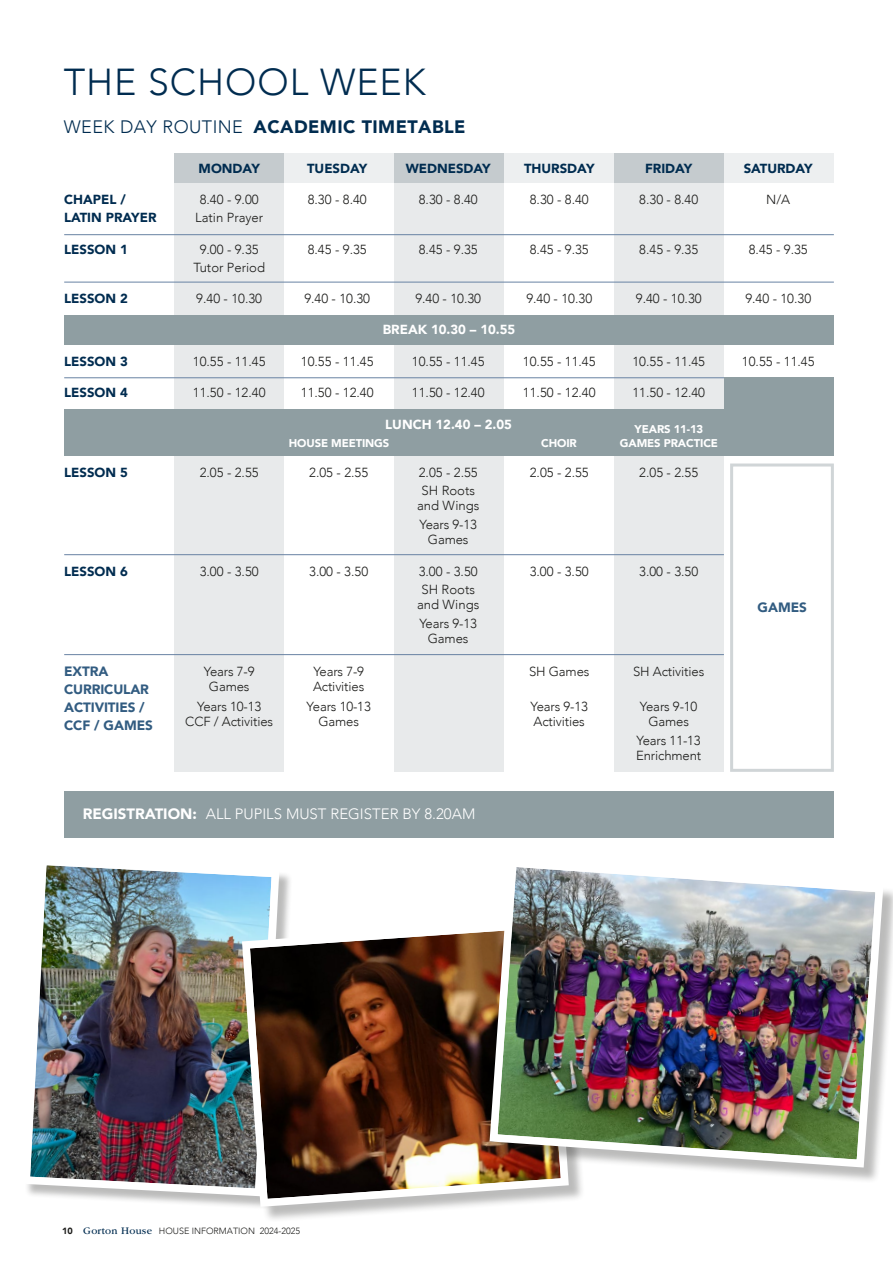
<style>
.page{position:relative;width:893px;height:1263px;background:#fff}
.page>*{position:absolute;margin:0;border:0;box-sizing:border-box;transform-origin:0 0}
.t1{font:300 37.5px "Avenir";letter-spacing:.025em;color:#002c50}
.t2{font:900 18px "Avenir";letter-spacing:.025em;color:#002c50}
.t3{font:300 15px "Avenir";color:#fff}
.t4{font:900 13.5px/18px "Avenir";letter-spacing:-.01em;color:#325c81}
.t5{font:300 13.2px/15px "Avenir";color:#1d1d1b;text-align:center}
.t6{font:900 13.2px "Avenir";color:#002c50}
.t7{font:900 13.2px "Avenir";color:#fff}
.t8{font:900 11.25px/13.5px "Avenir";letter-spacing:-.01em;color:#fff;text-align:center}
.t9{font:300 9px "Avenir";color:#1d1d1b}
.s1{font-weight:300}
.s2{font-weight:900}
.s3{font-family:"ITC Garamond Std";font-weight:400;font-size:10.5px;color:#002c50}
</style>
<div class="page">
<div style="left:64px;top:791px;width:770px;height:47px;background:#8f9ea2"></div>
<div style="left:174px;top:153px;width:110px;height:619px;background:#e8eaeb"></div>
<div style="left:394px;top:153px;width:110px;height:619px;background:#e8eaeb"></div>
<div style="left:614px;top:153px;width:110px;height:619px;background:#e8eaeb"></div>
<div style="left:64px;top:315px;width:770px;height:29px;background:#8f9ea2"></div>
<div style="left:174px;top:153px;width:110px;height:30px;background:#c5cbce"></div>
<div style="left:284px;top:153px;width:110px;height:30px;background:#edeff0"></div>
<div style="left:394px;top:153px;width:110px;height:30px;background:#c5cbce"></div>
<div style="left:504px;top:153px;width:110px;height:30px;background:#edeff0"></div>
<div style="left:614px;top:153px;width:110px;height:30px;background:#c5cbce"></div>
<div style="left:724px;top:153px;width:110px;height:30px;background:#edeff0"></div>
<div style="left:64px;top:409px;width:770px;height:47px;background:#8f9ea2"></div>
<hr style="left:64px;top:282px;width:770px;height:1px;background:#6882a3">
<hr style="left:64px;top:377px;width:770px;height:1px;background:#6882a3">
<hr style="left:64px;top:234px;width:770px;height:1px;background:#6882a3">
<div style="left:724px;top:377px;width:110px;height:33px;background:#8f9ea2"></div>
<div style="left:730px;top:463px;width:104px;height:309px;border:3px solid #d0d5d7"></div>
<hr style="left:64px;top:554px;width:660px;height:1px;background:#6882a3">
<hr style="left:64px;top:654px;width:660px;height:1px;background:#6882a3">
<div style="left:24px;top:859px;width:269px;height:351px;background:#1d1d1b;opacity:.3"></div>
<img style="left:24px;top:859px;width:259px;height:341px">
<div style="left:245px;top:922px;width:340px;height:301px;background:#1d1d1b;opacity:.3"></div>
<img style="left:238px;top:916px;width:335px;height:295px">
<div style="left:492px;top:862px;width:401px;height:321px;background:#1d1d1b;opacity:.3"></div>
<img style="left:486px;top:862px;width:401px;height:309px">
<h1 class="t1" style="left:64px;top:60px;width:363px">THE SCHOOL WEEK</h1>
<h2 class="t2" style="left:64px;top:111px;width:403px"><span class="s1">WEEK DAY ROUTINE</span> ACADEMIC TIMETABLE</h2>
<p class="t6" style="left:199px;top:157px;width:63px">MONDAY</p>
<p class="t6" style="left:307px;top:157px;width:62px">TUESDAY</p>
<p class="t6" style="left:406px;top:157px;width:87px">WEDNESDAY</p>
<p class="t6" style="left:524px;top:157px;width:72px">THURSDAY</p>
<p class="t6" style="left:645px;top:157px;width:49px">FRIDAY</p>
<p class="t6" style="left:744px;top:157px;width:71px">SATURDAY</p>
<p class="t6" style="left:64px;top:188px;width:63px">CHAPEL /</p>
<p class="t5" style="left:200px;top:192px;width:60px">8.40 - 9.00</p>
<p class="t5" style="left:308px;top:192px;width:60px">8.30 - 8.40</p>
<p class="t5" style="left:419px;top:192px;width:60px">8.30 - 8.40</p>
<p class="t5" style="left:530px;top:192px;width:60px">8.30 - 8.40</p>
<p class="t5" style="left:639px;top:192px;width:60px">8.30 - 8.40</p>
<p class="t5" style="left:766px;top:192px;width:26px">N/A</p>
<p class="t6" style="left:64px;top:206px;width:94px">LATIN PRAYER</p>
<p class="t5" style="left:195px;top:210px;width:70px">Latin Prayer</p>
<p class="t6" style="left:64px;top:238px;width:65px">LESSON 1</p>
<p class="t5" style="left:200px;top:242px;width:60px">9.00 - 9.35</p>
<p class="t5" style="left:308px;top:242px;width:60px">8.45 - 9.35</p>
<p class="t5" style="left:419px;top:242px;width:60px">8.45 - 9.35</p>
<p class="t5" style="left:530px;top:242px;width:60px">8.45 - 9.35</p>
<p class="t5" style="left:639px;top:242px;width:60px">8.45 - 9.35</p>
<p class="t5" style="left:749px;top:242px;width:60px">8.45 - 9.35</p>
<p class="t5" style="left:193px;top:260px;width:73px">Tutor Period</p>
<p class="t6" style="left:64px;top:287px;width:65px">LESSON 2</p>
<p class="t5" style="left:196px;top:291px;width:67px">9.40 - 10.30</p>
<p class="t5" style="left:304px;top:291px;width:67px">9.40 - 10.30</p>
<p class="t5" style="left:415px;top:291px;width:67px">9.40 - 10.30</p>
<p class="t5" style="left:526px;top:291px;width:67px">9.40 - 10.30</p>
<p class="t5" style="left:636px;top:291px;width:67px">9.40 - 10.30</p>
<p class="t5" style="left:745px;top:291px;width:67px">9.40 - 10.30</p>
<p class="t7" style="left:383px;top:318px;width:134px">BREAK 10.30 – 10.55</p>
<p class="t6" style="left:64px;top:350px;width:65px">LESSON 3</p>
<p class="t5" style="left:193px;top:354px;width:74px">10.55 - 11.45</p>
<p class="t5" style="left:301px;top:354px;width:74px">10.55 - 11.45</p>
<p class="t5" style="left:412px;top:354px;width:74px">10.55 - 11.45</p>
<p class="t5" style="left:523px;top:354px;width:74px">10.55 - 11.45</p>
<p class="t5" style="left:632px;top:354px;width:74px">10.55 - 11.45</p>
<p class="t5" style="left:742px;top:354px;width:74px">10.55 - 11.45</p>
<p class="t6" style="left:64px;top:381px;width:65px">LESSON 4</p>
<p class="t5" style="left:193px;top:385px;width:74px">11.50 - 12.40</p>
<p class="t5" style="left:301px;top:385px;width:74px">11.50 - 12.40</p>
<p class="t5" style="left:412px;top:385px;width:74px">11.50 - 12.40</p>
<p class="t5" style="left:523px;top:385px;width:74px">11.50 - 12.40</p>
<p class="t5" style="left:632px;top:385px;width:74px">11.50 - 12.40</p>
<p class="t7" style="left:385px;top:413px;width:128px">LUNCH 12.40 – 2.05</p>
<p class="t8" style="left:289px;top:436px;width:102px">HOUSE MEETINGS</p>
<p class="t8" style="left:541px;top:436px;width:37px">CHOIR</p>
<p class="t8" style="left:620px;top:422px;width:100px">YEARS 11-13<br>GAMES PRACTICE</p>
<p class="t6" style="left:64px;top:461px;width:65px">LESSON 5</p>
<p class="t5" style="left:200px;top:465px;width:60px">2.05 - 2.55</p>
<p class="t5" style="left:309px;top:465px;width:60px">2.05 - 2.55</p>
<p class="t5" style="left:419px;top:465px;width:60px">2.05 - 2.55</p>
<p class="t5" style="left:530px;top:465px;width:60px">2.05 - 2.55</p>
<p class="t5" style="left:639px;top:465px;width:60px">2.05 - 2.55</p>
<p class="t5" style="left:417px;top:483px;width:64px">SH Roots and Wings</p>
<p class="t5" style="left:419px;top:517px;width:59px">Years 9-13<br>Games</p>
<p class="t6" style="left:64px;top:560px;width:65px">LESSON 6</p>
<p class="t5" style="left:200px;top:564px;width:60px">3.00 - 3.50</p>
<p class="t5" style="left:309px;top:564px;width:60px">3.00 - 3.50</p>
<p class="t5" style="left:419px;top:564px;width:60px">3.00 - 3.50</p>
<p class="t5" style="left:530px;top:564px;width:60px">3.00 - 3.50</p>
<p class="t5" style="left:639px;top:564px;width:60px">3.00 - 3.50</p>
<p class="t5" style="left:417px;top:582px;width:64px">SH Roots and Wings</p>
<p class="t5" style="left:419px;top:616px;width:59px">Years 9-13<br>Games</p>
<p class="t5" style="left:204px;top:664px;width:52px">Years 7-9</p>
<p class="t5" style="left:313px;top:664px;width:52px">Years 7-9</p>
<p class="t5" style="left:529px;top:664px;width:62px">SH Games</p>
<p class="t5" style="left:633px;top:664px;width:73px">SH Activities</p>
<p class="t5" style="left:209px;top:679px;width:42px">Games</p>
<p class="t5" style="left:313px;top:679px;width:53px">Activities</p>
<p class="t5" style="left:197px;top:699px;width:66px">Years 10-13</p>
<p class="t5" style="left:307px;top:699px;width:66px">Years 10-13</p>
<p class="t5" style="left:530px;top:699px;width:59px">Years 9-13</p>
<p class="t5" style="left:640px;top:699px;width:59px">Years 9-10</p>
<p class="t5" style="left:185px;top:714px;width:89px">CCF / Activities</p>
<p class="t5" style="left:318px;top:714px;width:42px">Games</p>
<p class="t5" style="left:534px;top:714px;width:53px">Activities</p>
<p class="t5" style="left:637px;top:711px;width:66px;line-height:19.5px">Games<br>Years 11-13</p>
<p class="t5" style="left:636px;top:748px;width:67px">Enrichment</p>
<p class="t4" style="left:64px;top:662px;width:90px">EXTRA<br>CURRICULAR<br>ACTIVITIES /<br>CCF / GAMES</p>
<p class="t3" style="left:83px;top:805px;width:394px"><span class="s2">REGISTRATION:</span> ALL PUPILS MUST REGISTER BY 8.20AM</p>
<p class="t4" style="left:757px;top:598px;width:51px">GAMES</p>
<p class="t9" style="left:62px;top:1225px;width:239px"><span class="s2">10</span> <span class="s3">Gorton House</span> HOUSE INFORMATION 2024-2025</p>
</div>
